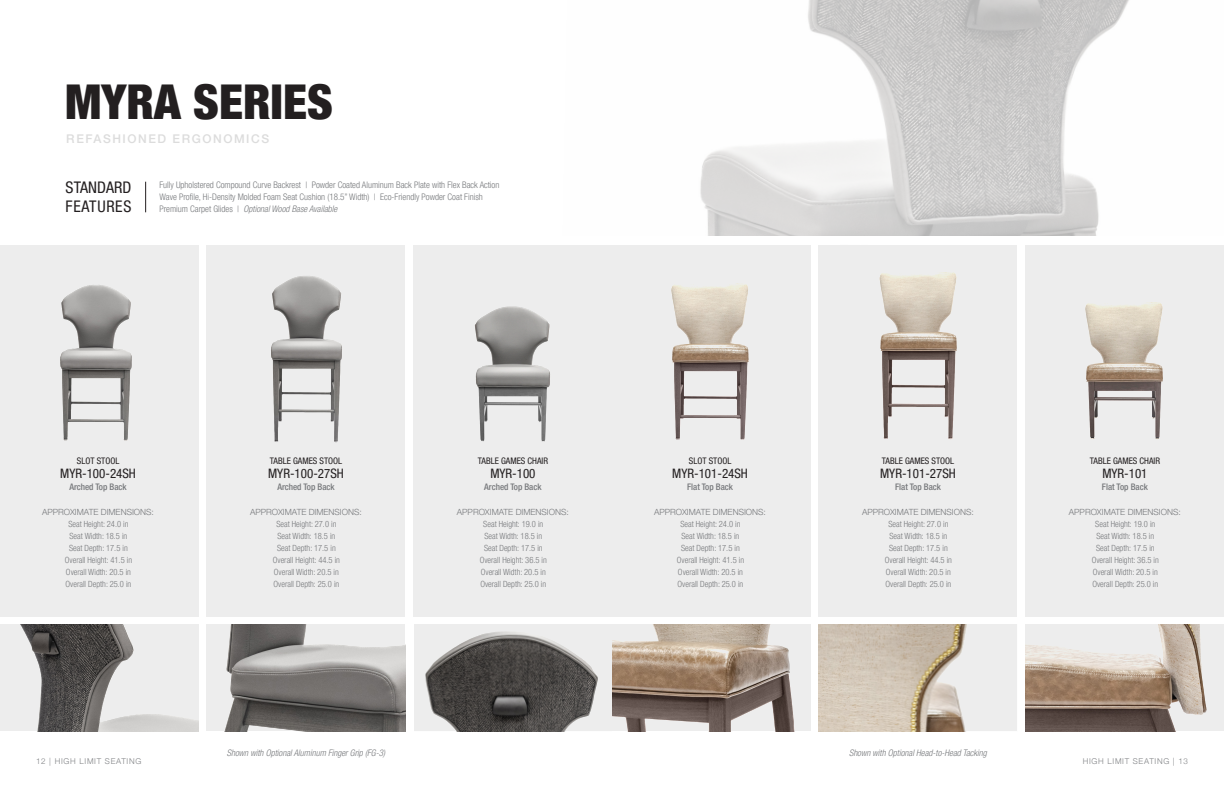
<style>
.page{position:relative;width:1224px;height:792px;background:#fff}
.page>*{position:absolute;margin:0;border:0;box-sizing:border-box;transform-origin:0 0}
.t1{font:900 condensed 48px "Helvetica Neue LT Pro";color:#231f20}
.t2{font:condensed 16px/19.2px "Helvetica Neue LT Pro";letter-spacing:.005em;color:#231f20}
.t3{font:condensed 13px "Helvetica Neue LT Pro";color:#231f20}
.t4{font:500 12px "Helvetica Neue LT Pro";letter-spacing:.13em;color:#dcdcdc}
.t5{font:300 condensed 9px "Helvetica Neue LT Pro";color:#76787b}
.t6{font:italic 300 condensed 9px "Helvetica Neue LT Pro";color:#76787b}
.t7{font:condensed 9px "Helvetica Neue LT Pro";color:#231f20}
.t8{font:500 condensed 9px "Helvetica Neue LT Pro";color:#76787b}
.t9{font:300 condensed 8.5px "Helvetica Neue LT Pro";color:#76787b}
.t10{font:300 8.5px "Helvetica Neue LT Pro";color:#76787b}
.t11{font:300 8px "Helvetica Neue";letter-spacing:.09em;color:#808285}
.s1{font-style:normal}
</style>
<div class="page">
<div style="left:207px;top:245px;width:198px;height:371px;background:#ededed"></div>
<img style="left:271px;top:276px;width:71px;height:167px">
<div style="left:819px;top:245px;width:198px;height:371px;background:#ededed"></div>
<img style="left:879px;top:272px;width:78px;height:167px">
<div style="left:0;top:245px;width:198px;height:371px;background:#ededed"></div>
<img style="left:60px;top:285px;width:72px;height:156px">
<div style="left:612px;top:245px;width:198px;height:371px;background:#ededed"></div>
<img style="left:671px;top:283px;width:78px;height:157px">
<div style="left:414px;top:245px;width:198px;height:371px;background:#ededed"></div>
<img style="left:474px;top:306px;width:76px;height:136px">
<div style="left:1026px;top:245px;width:198px;height:371px;background:#ededed"></div>
<img style="left:1085px;top:302px;width:78px;height:137px">
<img style="left:0;top:625px;width:198px;height:106px">
<img style="left:612px;top:625px;width:198px;height:106px">
<img style="left:207px;top:625px;width:198px;height:106px">
<img style="left:819px;top:625px;width:198px;height:106px">
<svg style="left:415px;top:625px;width:197px;height:106px;background:#858381"></svg>
<img style="left:1026px;top:625px;width:198px;height:106px">
<hr style="left:145px;top:182px;width:1px;height:30px;background:#231f20">
<img style="left:700px;top:0;width:429px;height:236px">
<p class="t1" style="left:65px;top:73px;width:269px">MYRA SERIES</p>
<p class="t4" style="left:66px;top:132px;width:204px">REFASHIONED ERGONOMICS</p>
<p class="t2" style="left:66px;top:178px;width:67px">STANDARD<br>FEATURES</p>
<p class="t5" style="left:159px;top:180px;width:341px">Fully Upholstered Compound Curve Backrest | Powder Coated Aluminum Back Plate with Flex Back Action</p>
<p class="t5" style="left:159px;top:192px;width:325px">Wave Profile, Hi-Density Molded Foam Seat Cushion (18.5” Width) | Eco-Friendly Powder Coat Finish</p>
<p class="t6" style="left:159px;top:204px;width:179px"><span class="s1">Premium Carpet Glides |</span> Optional Wood Base Available</p>
<p class="t7" style="left:77px;top:456px;width:44px">SLOT STOOL</p>
<p class="t3" style="left:60px;top:466px;width:77px">MYR-100-24SH</p>
<p class="t8" style="left:69px;top:481px;width:59px">Arched Top Back</p>
<p class="t10" style="left:42px;top:507px;width:113px">APPROXIMATE DIMENSIONS:</p>
<p class="t9" style="left:68px;top:519px;width:62px">Seat Height: 24.0 in</p>
<p class="t9" style="left:70px;top:531px;width:59px">Seat Width: 18.5 in</p>
<p class="t9" style="left:69px;top:543px;width:60px">Seat Depth: 17.5 in</p>
<p class="t9" style="left:65px;top:555px;width:69px">Overall Height: 41.5 in</p>
<p class="t9" style="left:66px;top:567px;width:67px">Overall Width: 20.5 in</p>
<p class="t9" style="left:66px;top:579px;width:67px">Overall Depth: 25.0 in</p>
<p class="t7" style="left:270px;top:456px;width:74px">TABLE GAMES STOOL</p>
<p class="t3" style="left:268px;top:466px;width:77px">MYR-100-27SH</p>
<p class="t8" style="left:277px;top:481px;width:59px">Arched Top Back</p>
<p class="t10" style="left:250px;top:507px;width:113px">APPROXIMATE DIMENSIONS:</p>
<p class="t9" style="left:276px;top:519px;width:62px">Seat Height: 27.0 in</p>
<p class="t9" style="left:278px;top:531px;width:59px">Seat Width: 18.5 in</p>
<p class="t9" style="left:277px;top:543px;width:60px">Seat Depth: 17.5 in</p>
<p class="t9" style="left:273px;top:555px;width:69px">Overall Height: 44.5 in</p>
<p class="t9" style="left:274px;top:567px;width:67px">Overall Width: 20.5 in</p>
<p class="t9" style="left:274px;top:579px;width:67px">Overall Depth: 25.0 in</p>
<p class="t7" style="left:478px;top:456px;width:72px">TABLE GAMES CHAIR</p>
<p class="t3" style="left:490px;top:466px;width:47px">MYR-100</p>
<p class="t8" style="left:484px;top:481px;width:59px">Arched Top Back</p>
<p class="t10" style="left:457px;top:507px;width:113px">APPROXIMATE DIMENSIONS:</p>
<p class="t9" style="left:483px;top:519px;width:62px">Seat Height: 19.0 in</p>
<p class="t9" style="left:484px;top:531px;width:59px">Seat Width: 18.5 in</p>
<p class="t9" style="left:484px;top:543px;width:60px">Seat Depth: 17.5 in</p>
<p class="t9" style="left:480px;top:555px;width:69px">Overall Height: 36.5 in</p>
<p class="t9" style="left:481px;top:567px;width:67px">Overall Width: 20.5 in</p>
<p class="t9" style="left:480px;top:579px;width:67px">Overall Depth: 25.0 in</p>
<p class="t7" style="left:689px;top:456px;width:44px">SLOT STOOL</p>
<p class="t3" style="left:672px;top:466px;width:77px">MYR-101-24SH</p>
<p class="t8" style="left:687px;top:481px;width:47px">Flat Top Back</p>
<p class="t10" style="left:654px;top:507px;width:113px">APPROXIMATE DIMENSIONS:</p>
<p class="t9" style="left:680px;top:519px;width:62px">Seat Height: 24.0 in</p>
<p class="t9" style="left:682px;top:531px;width:59px">Seat Width: 18.5 in</p>
<p class="t9" style="left:681px;top:543px;width:60px">Seat Depth: 17.5 in</p>
<p class="t9" style="left:677px;top:555px;width:69px">Overall Height: 41.5 in</p>
<p class="t9" style="left:678px;top:567px;width:67px">Overall Width: 20.5 in</p>
<p class="t9" style="left:678px;top:579px;width:67px">Overall Depth: 25.0 in</p>
<p class="t7" style="left:882px;top:456px;width:74px">TABLE GAMES STOOL</p>
<p class="t3" style="left:880px;top:466px;width:77px">MYR-101-27SH</p>
<p class="t8" style="left:895px;top:481px;width:47px">Flat Top Back</p>
<p class="t10" style="left:862px;top:507px;width:113px">APPROXIMATE DIMENSIONS:</p>
<p class="t9" style="left:888px;top:519px;width:62px">Seat Height: 27.0 in</p>
<p class="t9" style="left:890px;top:531px;width:59px">Seat Width: 18.5 in</p>
<p class="t9" style="left:889px;top:543px;width:60px">Seat Depth: 17.5 in</p>
<p class="t9" style="left:885px;top:555px;width:69px">Overall Height: 44.5 in</p>
<p class="t9" style="left:886px;top:567px;width:67px">Overall Width: 20.5 in</p>
<p class="t9" style="left:886px;top:579px;width:67px">Overall Depth: 25.0 in</p>
<p class="t7" style="left:1090px;top:456px;width:72px">TABLE GAMES CHAIR</p>
<p class="t3" style="left:1102px;top:466px;width:47px">MYR-101</p>
<p class="t8" style="left:1102px;top:481px;width:47px">Flat Top Back</p>
<p class="t10" style="left:1069px;top:507px;width:113px">APPROXIMATE DIMENSIONS:</p>
<p class="t9" style="left:1095px;top:519px;width:62px">Seat Height: 19.0 in</p>
<p class="t9" style="left:1096px;top:531px;width:59px">Seat Width: 18.5 in</p>
<p class="t9" style="left:1096px;top:543px;width:60px">Seat Depth: 17.5 in</p>
<p class="t9" style="left:1092px;top:555px;width:69px">Overall Height: 36.5 in</p>
<p class="t9" style="left:1093px;top:567px;width:67px">Overall Width: 20.5 in</p>
<p class="t9" style="left:1092px;top:579px;width:67px">Overall Depth: 25.0 in</p>
<p class="t6" style="left:227px;top:747px;width:160px">Shown with Optional Aluminum Finger Grip (FG-3)</p>
<p class="t6" style="left:849px;top:747px;width:139px">Shown with Optional Head-to-Head Tacking</p>
<p class="t11" style="left:36px;top:754px;width:107px">12 | HIGH LIMIT SEATING</p>
<p class="t11" style="left:1083px;top:754px;width:107px">HIGH LIMIT SEATING | 13</p>
</div>
